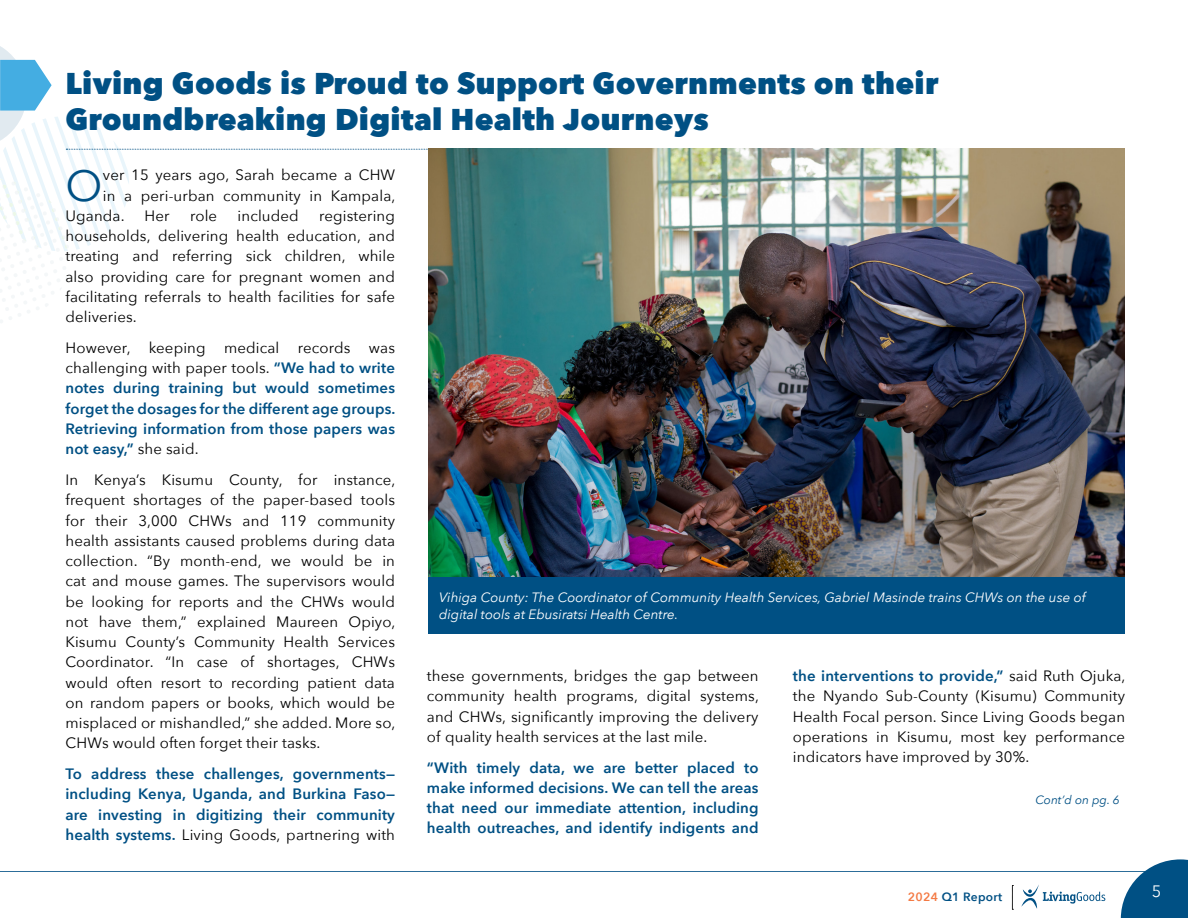
<style>
.page{position:relative;width:1188px;height:918px;background:#fff}
.page>*{position:absolute;margin:0;border:0;box-sizing:border-box;transform-origin:0 0}
.t1{font:43.65px "Avenir Next";color:#005084}
.t2{font:800 30px/36px "Avenir Next";letter-spacing:.01em;color:#005084}
.t3{font:16.5px "Avenir Next";color:#fff}
.t4{font:15px/20.2px "Avenir Next";letter-spacing:.01em;color:#000;text-align:justify}
.t5{font:600 15px/20.2px "Avenir Next";letter-spacing:.01em;color:#005084;text-align:justify}
.t6{font:italic 13.5px/16.5px "Avenir Next";color:#fff}
.t7{font:600 12px "Avenir Next";letter-spacing:.025em;color:#005084}
.t8{font:italic 12px "Avenir Next";color:#005084}
.s1{font-weight:400;color:#000}
.s2{font-weight:600;color:#005084}
.s3{color:#f47a44}
</style>
<div class="page">
<svg style="left:1012px;top:885px;width:1px;height:25px"></svg>
<svg style="left:1021px;top:885px;width:84px;height:24px"></svg>
<svg style="left:1121px;top:859px;width:67px;height:59px"></svg>
<hr style="left:0;top:871px;width:1188px;height:1px;background:#005084">
<svg style="left:0;top:46px;width:1121px;height:277px"></svg>
<img style="left:428px;top:149px;width:696px;height:429px">
<div style="left:428px;top:578px;width:696px;height:56px;background:#005084"></div>
<h2 class="t2" style="left:65px;top:65px;width:875px">Living Goods is Proud to Support Governments on their<br>Groundbreaking Digital Health Journeys</h2>
<h1 class="t1" style="left:65px;top:148px;width:39px">O</h1>
<p class="t4" style="left:103px;top:164px;width:294px">ver 15 years ago, Sarah became a CHW</p>
<p class="t4" style="left:103px;top:185px;width:294px">in a peri-urban community in Kampala,</p>
<p class="t4" style="left:65px;top:205px;width:61px">Uganda.</p>
<p class="t4" style="left:145px;top:205px;width:27px">Her</p>
<p class="t4" style="left:190px;top:205px;width:29px">role</p>
<p class="t4" style="left:238px;top:205px;width:63px">included</p>
<p class="t4" style="left:65px;top:205px;width:331px;text-indent:254px">registering households, delivering health education, and treating and referring sick children, while also providing care for pregnant women and facilitating referrals to health facilities for safe deliveries.</p>
<p class="t5" style="left:65px;top:337px;width:331px"><span class="s1">However, keeping medical records was challenging with paper tools.</span> “We had to write notes during training but would sometimes forget the dosages for the different age groups.<br>Retrieving information from those papers was not easy,” <span class="s1">she said.</span></p>
<p class="t4" style="left:65px;top:469px;width:331px">In Kenya’s Kisumu County, for instance, frequent shortages of the paper-based tools for their 3,000 CHWs and 119 community health assistants caused problems during data collection. “By month-end, we would be in cat and mouse games. The supervisors would be looking for reports and the CHWs would not have them,” explained Maureen Opiyo, Kisumu County’s Community Health Services Coordinator. “In case of shortages, CHWs would often resort to recording patient data on random papers or books, which would be misplaced or mishandled,” she added. More so, CHWs would often forget their tasks.</p>
<p class="t5" style="left:65px;top:763px;width:331px">To address these challenges, governments— including Kenya, Uganda, and Burkina Faso— are investing in digitizing their community health systems. <span class="s1">Living Goods, partnering with</span></p>
<p class="t6" style="left:439px;top:589px;width:648px">Vihiga County: The Coordinator of Community Health Services, Gabriel Masinde trains CHWs on the use of digital tools at Ebusiratsi Health Centre.</p>
<p class="t4" style="left:793px;top:665px;width:334px"><span class="s2">the interventions to provide,”</span> said Ruth Ojuka, the Nyando Sub-County (Kisumu) Community Health Focal person. Since Living Goods began operations in Kisumu, most key performance indicators have improved by 30%.</p>
<p class="t8" style="left:1035px;top:790px;width:86px">Cont’d on pg. 6</p>
<p class="t4" style="left:427px;top:665px;width:334px">these governments, bridges the gap between community health programs, digital systems, and CHWs, significantly improving the delivery of quality health services at the last mile.</p>
<p class="t5" style="left:427px;top:757px;width:333px">“With timely data, we are better placed to make informed decisions. We can tell the areas that need our immediate attention, including health outreaches, and identify indigents and</p>
<p class="t7" style="left:908px;top:887px;width:96px"><span class="s3">2024</span> Q1 Report</p>
<p class="t3" style="left:1152px;top:877px;width:11px">5</p>
</div>
